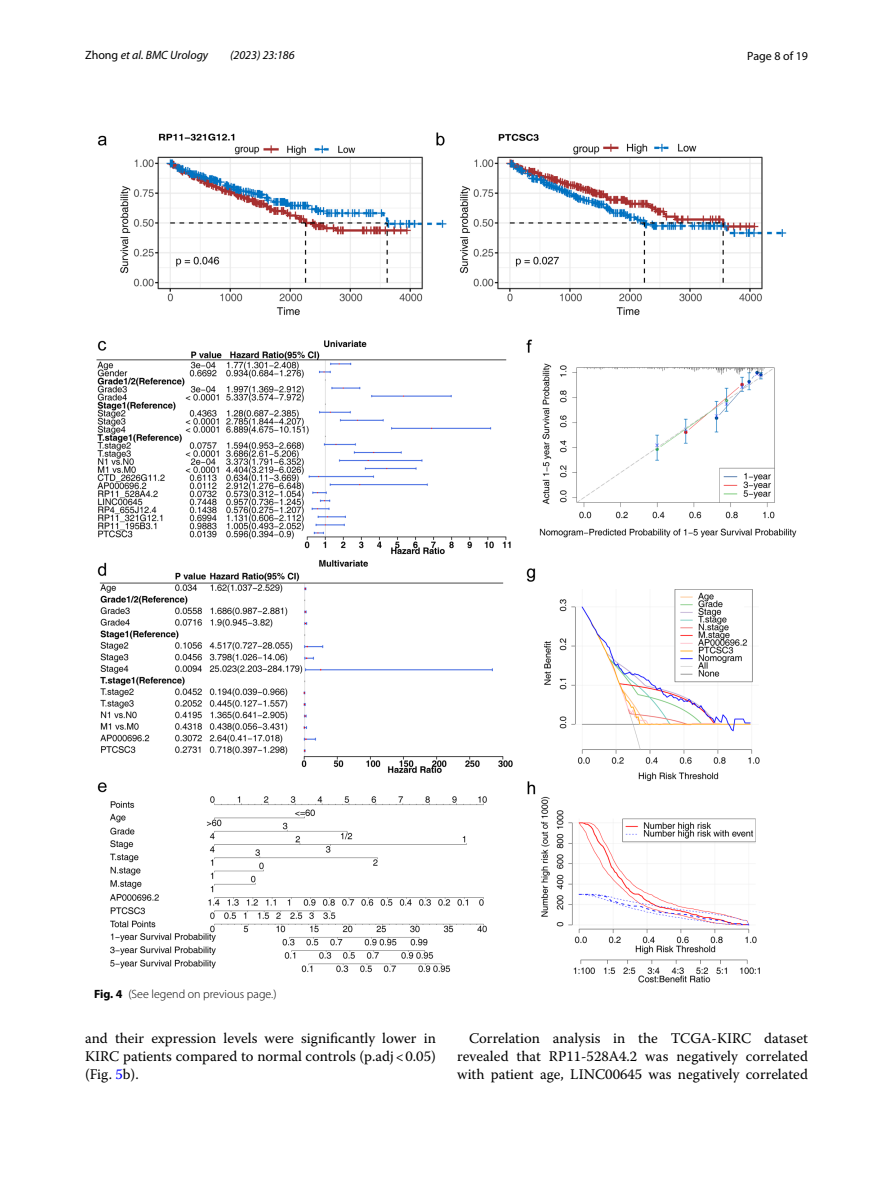
<style>
.page{position:relative;width:893px;height:1187px;background:#fff}
.page>*{position:absolute;margin:0;border:0;box-sizing:border-box;transform-origin:0 0}
.t1{font:14.7px/18px "Warnock Pro";color:#000;text-align:justify}
.t2{font:italic 12px "Myriad Pro";color:#000}
.t3{font:300 12px "Myriad Pro";color:#000}
.t4{font:12px "Myriad Pro";color:#000}
.s1{font-style:normal}
.s2{font-weight:700}
.s3{color:#00f}
</style>
<div class="page">
<img style="left:96px;top:133px;width:701px;height:849px">
<p class="t2" style="left:85px;top:48px;width:125px"><span class="s1">Zhong</span> et al. BMC Urology</p>
<p class="t2" style="left:230px;top:48px;width:66px">(2023) 23:186</p>
<p class="t4" style="left:747px;top:48px;width:62px">Page 8 of 19</p>
<p class="t3" style="left:94px;top:987px;width:184px"><span class="s2">Fig. 4</span> (See legend on previous page.)</p>
<p class="t1" style="left:85px;top:1028px;width:352px">and their expression levels were significantly lower in KIRC patients compared to normal controls (p.adj&lt;0.05) (Fig. <span class="s3">5</span>b).</p>
<p class="t1" style="left:457px;top:1028px;width:352px;text-indent:12px">Correlation analysis in the TCGA-KIRC dataset revealed that RP11-528A4.2 was negatively correlated with patient age, LINC00645 was negatively correlated</p>
</div>
